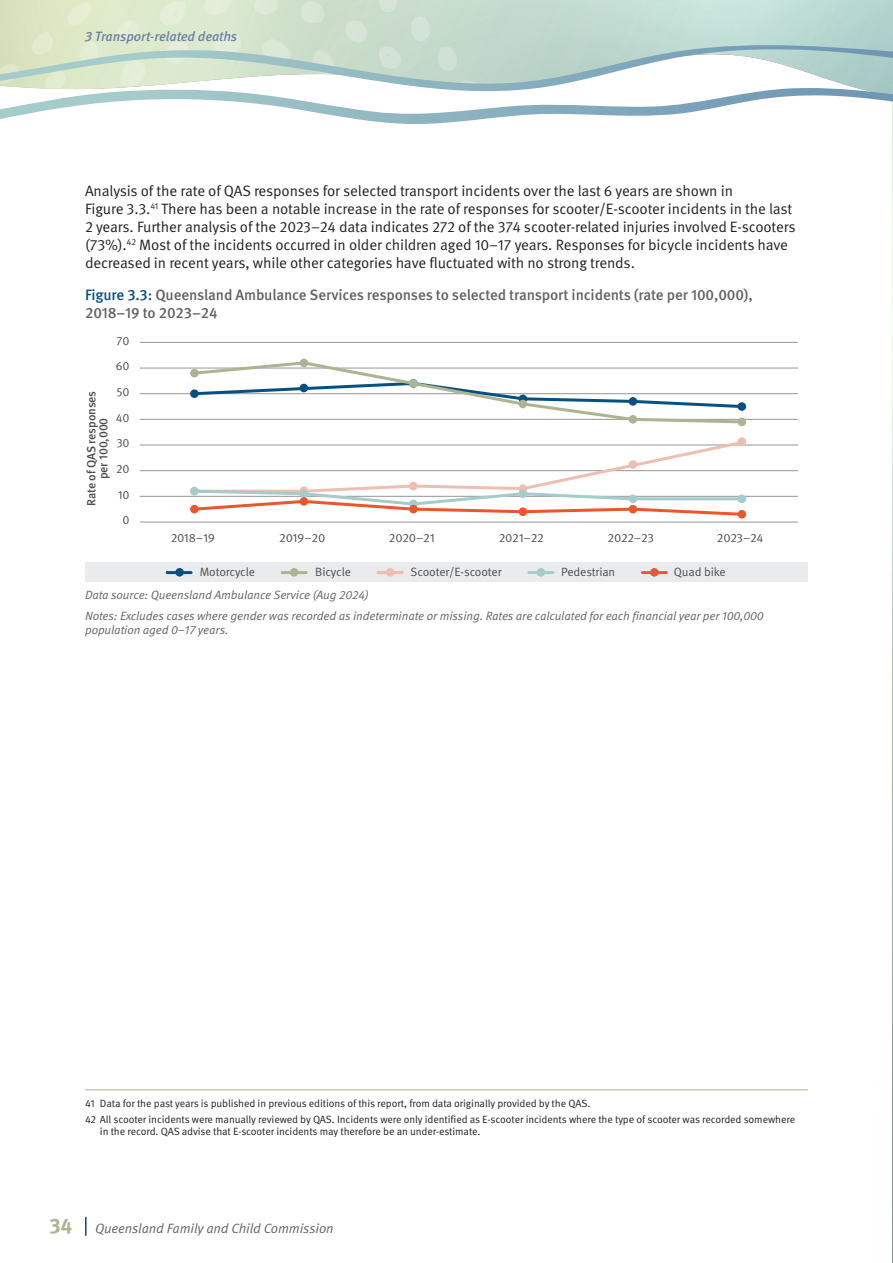
<style>
.page{position:relative;width:893px;height:1263px;background:#fff}
.page>*{position:absolute;margin:0;border:0;box-sizing:border-box;transform-origin:0 0}
.Body{font:15px/18px "Meta Pro Norm";letter-spacing:-.01em;color:#231f20}
.Figure_Headings{font:500 15px/18px "Meta Pro";letter-spacing:-.01em;color:#636366}
.t1{font:13.5px "Meta Pro Norm Ita";letter-spacing:-.01em;color:#636366}
.t2{font:italic 500 13.5px "Meta Pro";letter-spacing:-.01em;color:#6f81a4}
.Table_Footnote{font:12px/14.2px "Meta Pro Norm Ita";letter-spacing:-.01em;color:#636366}
.t3{font:12px "Meta Pro Norm";letter-spacing:-.01em;color:#4b4c4d}
.t4{font:500 12px/12px "Meta Pro";letter-spacing:-.01em;color:#4b4c4d;text-align:center}
.Footnote_7pt{font:10.5px/12px "Meta Pro Norm";letter-spacing:-.01em;color:#231f20}
.s1{color:#08507f}
.s2{font-family:"Meta Pro";font-weight:700;font-size:21px;color:#abb592}
</style>
<div class="page">
<img style="left:892px;top:128px;width:1px;height:1135px">
<svg style="left:0;top:0;width:893px;height:128px"></svg>
<svg style="left:892px;top:218px;width:1px;height:352px"></svg>
<div style="left:85px;top:563px;width:723px;height:19px;background:#eaebec"></div>
<hr style="left:140px;top:496px;width:658px;height:1px;background:#939598">
<hr style="left:140px;top:470px;width:658px;height:1px;background:#939598">
<hr style="left:140px;top:445px;width:658px;height:1px;background:#939598">
<hr style="left:140px;top:419px;width:658px;height:1px;background:#939598">
<hr style="left:140px;top:393px;width:658px;height:1px;background:#939598">
<hr style="left:140px;top:368px;width:658px;height:1px;background:#939598">
<hr style="left:140px;top:342px;width:658px;height:1px;background:#939598">
<hr style="left:140px;top:522px;width:658px;height:1px;background:#939598">
<hr style="left:167px;top:571px;width:24px;height:3px;background:#08507f">
<div style="left:175px;top:568px;width:9px;height:9px;background:#08507f;border-radius:50%"></div>
<hr style="left:282px;top:571px;width:24px;height:3px;background:#abb592">
<div style="left:290px;top:568px;width:8px;height:9px;background:#abb592;border-radius:50%"></div>
<hr style="left:378px;top:571px;width:24px;height:3px;background:#eebfb1">
<div style="left:386px;top:568px;width:8px;height:9px;background:#eebfb1;border-radius:50%"></div>
<hr style="left:529px;top:571px;width:24px;height:3px;background:#a5cbca">
<div style="left:537px;top:568px;width:8px;height:9px;background:#a5cbca;border-radius:50%"></div>
<hr style="left:642px;top:571px;width:24px;height:3px;background:#ea572d">
<div style="left:650px;top:568px;width:9px;height:9px;background:#ea572d;border-radius:50%"></div>
<svg style="left:738px;top:437px;width:8px;height:9px"></svg>
<svg style="left:191px;top:439px;width:554px;height:78px"></svg>
<div style="left:409px;top:505px;width:9px;height:8px;background:#ea572d;border-radius:50%"></div>
<div style="left:519px;top:507px;width:8px;height:9px;background:#ea572d;border-radius:50%"></div>
<div style="left:629px;top:505px;width:8px;height:8px;background:#ea572d;border-radius:50%"></div>
<div style="left:738px;top:510px;width:8px;height:8px;background:#ea572d;border-radius:50%"></div>
<div style="left:300px;top:497px;width:8px;height:9px;background:#ea572d;border-radius:50%"></div>
<div style="left:190px;top:505px;width:9px;height:8px;background:#ea572d;border-radius:50%"></div>
<svg style="left:191px;top:359px;width:554px;height:66px"></svg>
<div style="left:519px;top:400px;width:8px;height:8px;background:#abb592;border-radius:50%"></div>
<div style="left:629px;top:415px;width:8px;height:9px;background:#abb592;border-radius:50%"></div>
<div style="left:738px;top:418px;width:8px;height:8px;background:#abb592;border-radius:50%"></div>
<div style="left:300px;top:359px;width:8px;height:8px;background:#abb592;border-radius:50%"></div>
<div style="left:190px;top:369px;width:9px;height:8px;background:#abb592;border-radius:50%"></div>
<div style="left:409px;top:379px;width:9px;height:9px;background:#abb592;border-radius:50%"></div>
<hr style="left:85px;top:1089px;width:723px;height:1px;background:#abb592">
<svg style="left:85px;top:1217px;width:2px;height:19px"></svg>
<p class="t2" style="left:85px;top:26px;width:154px">3 Transport-related deaths</p>
<p class="Body" style="left:85px;top:180px;width:712px">Analysis of the rate of QAS responses for selected transport incidents over the last 6 years are shown in<br>Figure 3.3.<sup>41</sup> There has been a notable increase in the rate of responses for scooter/E-scooter incidents in the last 2 years. Further analysis of the 2023–24 data indicates 272 of the 374 scooter-related injuries involved E-scooters (73%).<sup>42</sup> Most of the incidents occurred in older children aged 10–17 years. Responses for bicycle incidents have decreased in recent years, while other categories have fluctuated with no strong trends.</p>
<p class="Figure_Headings" style="left:85px;top:285px;width:669px"><span class="s1">Figure 3.3:</span> Queensland Ambulance Services responses to selected transport incidents (rate per 100,000),<br>2018–19 to 2023–24</p>
<p class="t3" style="left:117px;top:331px;width:15px">70</p>
<p class="t3" style="left:116px;top:357px;width:15px">60</p>
<p class="t3" style="left:117px;top:383px;width:14px">50</p>
<p class="t4" style="left:85px;top:506px;width:117px;rotate:-90deg">Rate of QAS responses per 100,000</p>
<p class="t3" style="left:116px;top:408px;width:15px">40</p>
<p class="t3" style="left:116px;top:434px;width:15px">30</p>
<p class="t3" style="left:116px;top:460px;width:15px">20</p>
<p class="t3" style="left:118px;top:485px;width:13px">10</p>
<p class="t3" style="left:123px;top:511px;width:9px">0</p>
<p class="t3" style="left:171px;top:529px;width:46px">2018–19</p>
<p class="t3" style="left:279px;top:529px;width:48px">2019–20</p>
<p class="t3" style="left:389px;top:529px;width:47px">2020–21</p>
<p class="t3" style="left:499px;top:529px;width:46px">2021–22</p>
<p class="t3" style="left:608px;top:529px;width:48px">2022–23</p>
<p class="t3" style="left:717px;top:529px;width:48px">2023–24</p>
<p class="t3" style="left:200px;top:563px;width:57px">Motorcycle</p>
<p class="t3" style="left:315px;top:563px;width:37px">Bicycle</p>
<p class="t3" style="left:411px;top:563px;width:93px">Scooter/E-scooter</p>
<p class="t3" style="left:561px;top:563px;width:56px">Pedestrian</p>
<p class="t3" style="left:674px;top:563px;width:53px">Quad bike</p>
<p class="Table_Footnote" style="left:85px;top:587px;width:285px">Data source: Queensland Ambulance Service (Aug 2024)</p>
<p class="Table_Footnote" style="left:85px;top:608px;width:680px">Notes: Excludes cases where gender was recorded as indeterminate or missing. Rates are calculated for each financial year per 100,000 population aged 0–17 years.</p>
<p class="Footnote_7pt" style="left:85px;top:1097px;width:507px">41 Data for the past years is published in previous editions of this report, from data originally provided by the QAS.</p>
<p class="Footnote_7pt" style="left:100px;top:1113px;width:697px;text-indent:-15px">42 All scooter incidents were manually reviewed by QAS. Incidents were only identified as E-scooter incidents where the type of scooter was recorded somewhere in the record. QAS advise that E-scooter incidents may therefore be an under-estimate.</p>
<p class="t1" style="left:50px;top:1218px;width:286px"><span class="s2">34</span> Queensland Family and Child Commission</p>
</div>
